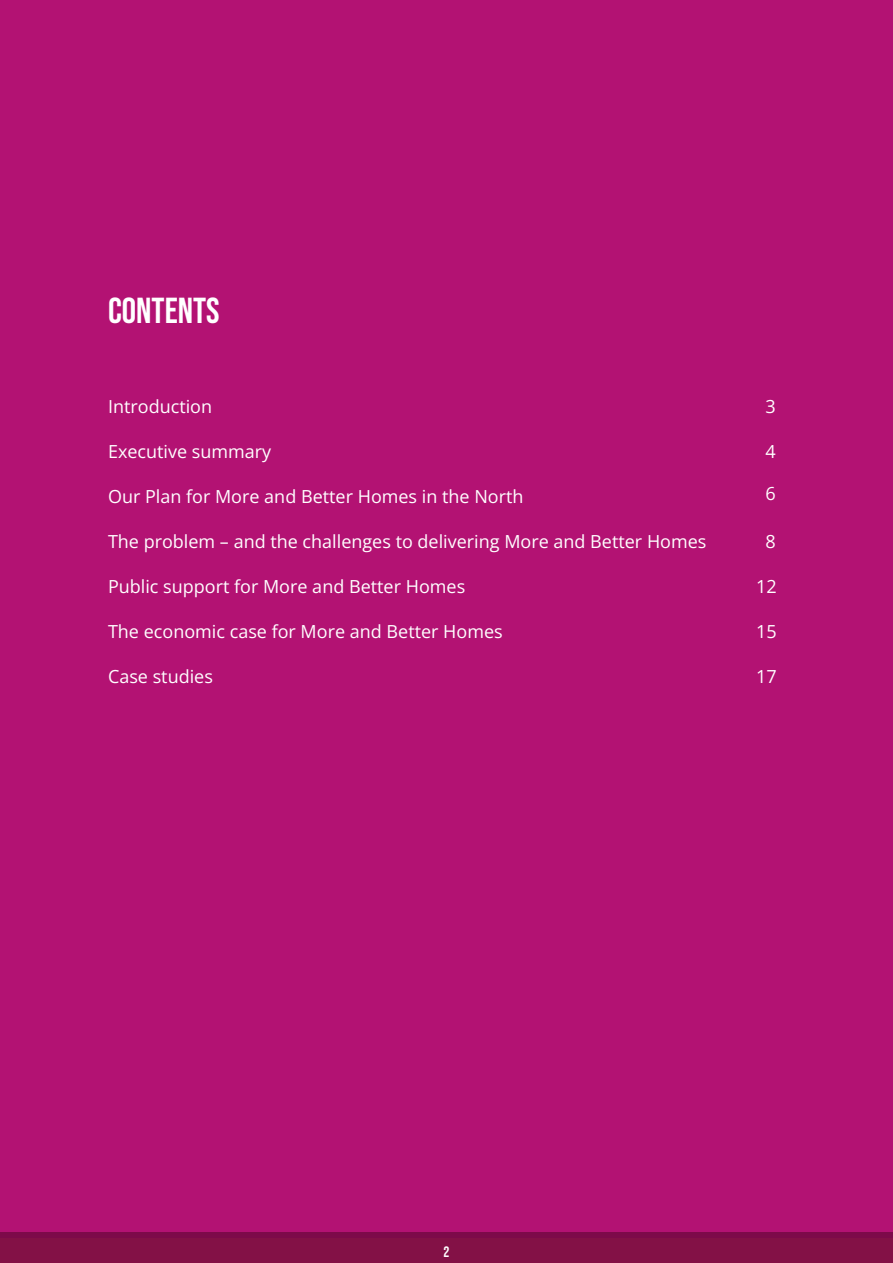
<style>
.page{position:relative;width:893px;height:1263px;background:#fff}
.page>*{position:absolute;margin:0;border:0;box-sizing:border-box;transform-origin:0 0}
.t1{font:36px "Bebas Neue";color:#fff}
.t2{font:18px "Open Sans";color:#fff}
.t3{font:15px "Bebas Neue";color:#fff}
</style>
<div class="page">
<div style="left:0;top:1233px;width:893px;height:30px;background:#831146"></div>
<div style="left:0;top:0;width:893px;height:1235px;background:#b31273"></div>
<div style="left:0;top:1232px;width:893px;height:6px;background:#7d0a4a"></div>
<h1 class="t1" style="left:108px;top:290px;width:113px">CONTENTS</h1>
<p class="t2" style="left:108px;top:394px;width:106px">Introduction</p>
<p class="t2" style="left:765px;top:394px;width:12px">3</p>
<p class="t2" style="left:108px;top:439px;width:165px">Executive summary</p>
<p class="t2" style="left:765px;top:439px;width:12px">4</p>
<p class="t2" style="left:108px;top:484px;width:417px">Our Plan for More and Better Homes in the North</p>
<p class="t2" style="left:765px;top:481px;width:12px">6</p>
<p class="t2" style="left:108px;top:529px;width:600px">The problem – and the challenges to delivering More and Better Homes</p>
<p class="t2" style="left:765px;top:529px;width:12px">8</p>
<p class="t2" style="left:108px;top:574px;width:359px">Public support for More and Better Homes</p>
<p class="t2" style="left:756px;top:574px;width:22px">12</p>
<p class="t2" style="left:108px;top:619px;width:396px">The economic case for More and Better Homes</p>
<p class="t2" style="left:756px;top:619px;width:22px">15</p>
<p class="t2" style="left:108px;top:664px;width:106px">Case studies</p>
<p class="t2" style="left:756px;top:664px;width:22px">17</p>
<p class="t3" style="left:443px;top:1244px;width:7px">2</p>
</div>
